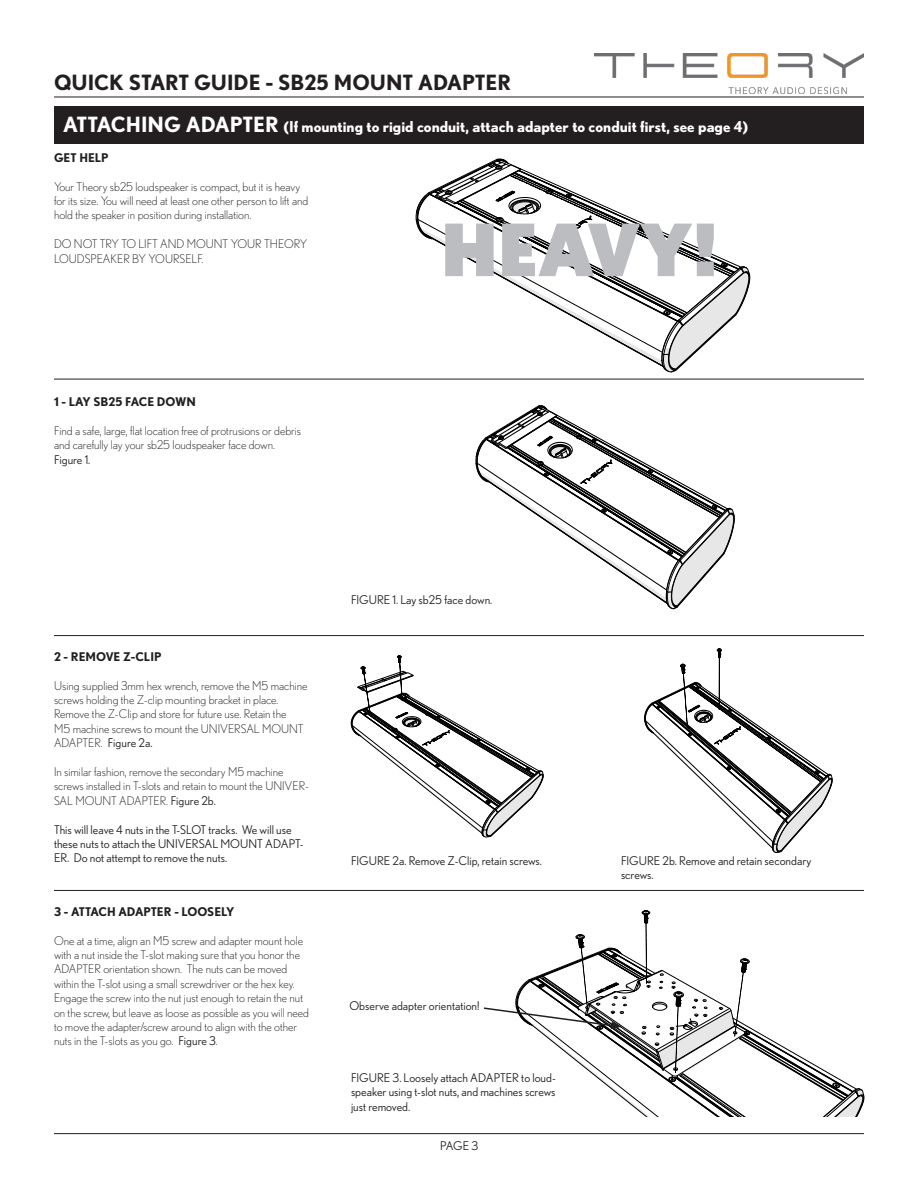
<style>
.page{position:relative;width:918px;height:1188px;background:#fff}
.page>*{position:absolute;margin:0;border:0;box-sizing:border-box;transform-origin:0 0}
.t1{font:900 72px "Nobel";color:#bcbdc0}
.t2{font:700 21px "Nobel";color:#231f20}
.Section_Title{font:700 15px "Nobel";color:#fff}
.t3{font:300 12px/14.4px "Nobel";color:#231f20}
.t4{font:12px/14.4px "Nobel";color:#231f20}
.t5{font:700 12px "Nobel";color:#231f20}
.s1{font-size:21px}
.s2{font-weight:400}
</style>
<div class="page">
<img style="left:594px;top:54px;width:270px;height:39px">
<hr style="left:54px;top:97px;width:810px;height:1px;background:#231f20">
<hr style="left:54px;top:1133px;width:810px;height:1px;background:#231f20">
<svg style="left:476px;top:405px;width:259px;height:204px"></svg>
<svg style="left:351px;top:655px;width:193px;height:182px"></svg>
<svg style="left:644px;top:648px;width:189px;height:205px"></svg>
<hr style="left:54px;top:379px;width:810px;height:1px;background:#231f20">
<hr style="left:54px;top:635px;width:810px;height:1px;background:#231f20">
<hr style="left:54px;top:890px;width:810px;height:1px;background:#231f20">
<svg style="left:483px;top:910px;width:382px;height:207px"></svg>
<svg style="left:416px;top:159px;width:334px;height:213px"></svg>
<div style="left:54px;top:106px;width:810px;height:37px;background:#231f20"></div>
<h2 class="t2" style="left:54px;top:70px;width:459px">QUICK START GUIDE - SB25 MOUNT ADAPTER</h2>
<p class="Section_Title" style="left:63px;top:118px;width:687px"><span class="s1">ATTACHING ADAPTER</span> (If mounting to rigid conduit, attach adapter to conduit first, see page 4)</p>
<p class="t5" style="left:54px;top:150px;width:56px">GET HELP</p>
<p class="t3" style="left:54px;top:179px;width:256px">Your Theory sb25 loudspeaker is compact, but it is heavy for its size. You will need at least one other person to lift and hold the speaker in position during installation.</p>
<p class="t3" style="left:54px;top:237px;width:255px">DO NOT TRY TO LIFT AND MOUNT YOUR THEORY</p>
<p class="t3" style="left:54px;top:251px;width:151px">LOUDSPEAKER BY YOURSELF.</p>
<p class="t5" style="left:54px;top:394px;width:144px">1 - LAY SB25 FACE DOWN</p>
<p class="t3" style="left:54px;top:423px;width:249px">Find a safe, large, flat location free of protrusions or debris and carefully lay your sb25 loudspeaker face down.</p>
<p class="t4" style="left:54px;top:452px;width:38px">Figure 1.</p>
<p class="t1" style="left:441px;top:206px;width:279px">HEAVY!</p>
<p class="t5" style="left:54px;top:649px;width:109px">2 - REMOVE Z-CLIP</p>
<p class="t3" style="left:54px;top:678px;width:255px">Using supplied 3mm hex wrench, remove the M5 machine screws holding the Z-clip mounting bracket in place.<br>Remove the Z-CIip and store for future use. Retain the<br>M5 machine screws to mount the UNIVERSAL MOUNT ADAPTER. <span class="s2">Figure 2a.</span></p>
<p class="t3" style="left:54px;top:764px;width:256px">In similar fashion, remove the secondary M5 machine screws installed in T-slots and retain to mount the UNIVER-<br>SAL MOUNT ADAPTER. <span class="s2">Figure 2b.</span></p>
<p class="t4" style="left:54px;top:822px;width:251px">This will leave 4 nuts in the T-SLOT tracks. We will use these nuts to attach the UNIVERSAL MOUNT ADAPT-<br>ER. Do not attempt to remove the nuts.</p>
<p class="t5" style="left:54px;top:904px;width:182px">3 - ATTACH ADAPTER - LOOSELY</p>
<p class="t3" style="left:54px;top:933px;width:257px">One at a time, align an M5 screw and adapter mount hole with a nut inside the T-slot making sure that you honor the ADAPTER orientation shown. The nuts can be moved within the T-slot using a small screwdriver or the hex key.<br>Engage the screw into the nut just enough to retain the nut on the screw, but leave as loose as possible as you will need to move the adapter/screw around to align with the other nuts in the T-slots as you go. <span class="s2">Figure 3</span>.</p>
<p class="t4" style="left:351px;top:592px;width:143px">FIGURE 1. Lay sb25 face down.</p>
<p class="t4" style="left:351px;top:853px;width:193px">FIGURE 2a. Remove Z-Clip, retain screws.</p>
<p class="t4" style="left:349px;top:999px;width:132px">Observe adapter orientation!</p>
<p class="t4" style="left:351px;top:1070px;width:206px;text-align:justify">FIGURE 3. Loosely attach ADAPTER to loud&shy;speaker using t-slot nuts, and machines screws just removed.</p>
<p class="t4" style="left:440px;top:1138px;width:39px">PAGE 3</p>
<p class="t4" style="left:621px;top:853px;width:192px">FIGURE 2b. Remove and retain secondary</p>
<p class="t4" style="left:621px;top:868px;width:34px">screws.</p>
</div>
